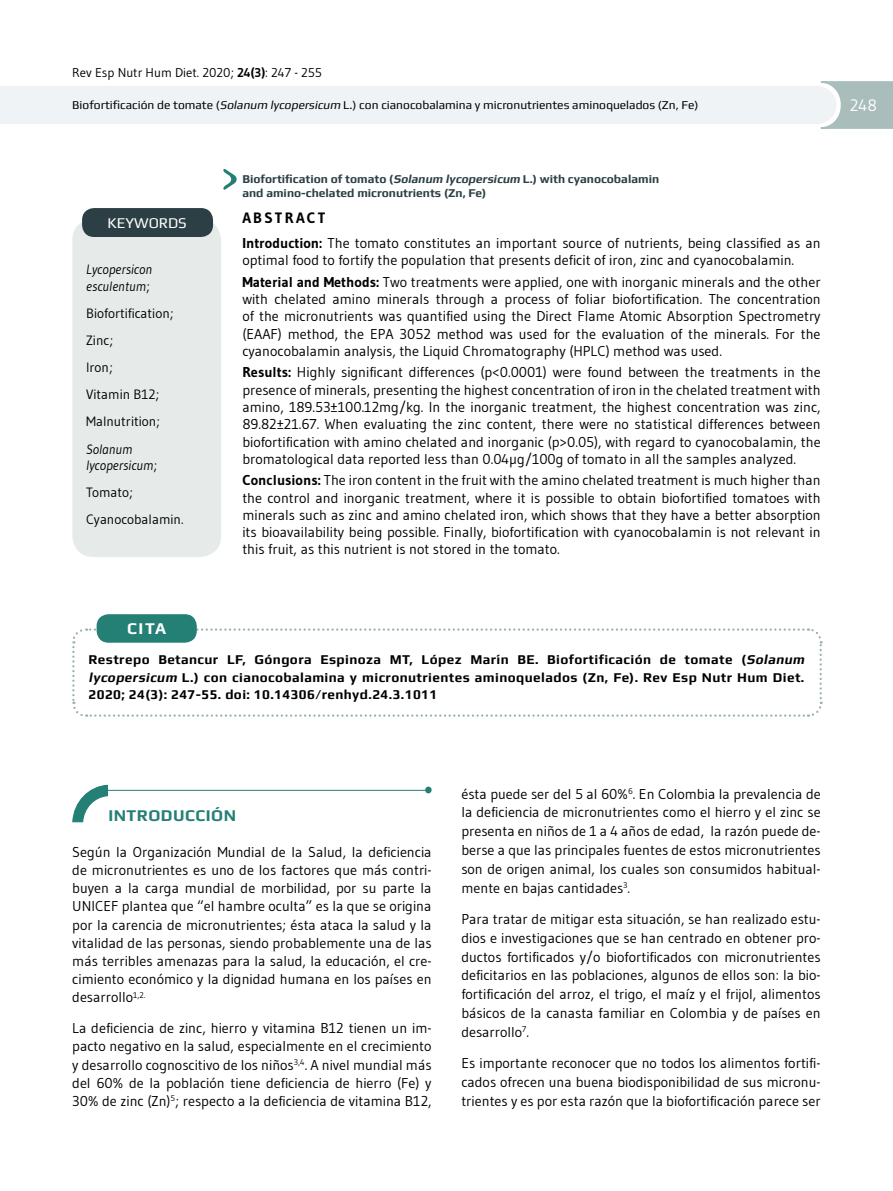
<style>
.page{position:relative;width:893px;height:1191px;background:#fff}
.page>*{position:absolute;margin:0;border:0;box-sizing:border-box;transform-origin:0 0}
.t1{font:700 16.5px "Play";letter-spacing:.03em;color:#247f74}
.t2{font:700 16.5px "Play";color:#fff}
.t3{font:16.5px "Gudea";color:#fff}
.t4{font:15px "Play";color:#fff}
.t5{font:700 15px "Gudea";letter-spacing:.15em;color:#000}
.t6{font:14.25px/17.2px "Gudea";color:#000;text-align:justify}
.t7{font:700 13.5px/17.2px "Play";letter-spacing:.03em;color:#000}
.t8{font:13.5px/27.2px "Gudea";color:#000}
.t9{font:italic 13.5px/16.5px "Gudea";color:#000}
.t10{font:12.75px "Gudea";color:#000}
.t11{font:700 12px/14.4px "Play";color:#2b3f45}
.t12{font:12px "Play";color:#000}
.s1{font-weight:700}
.s2{font-style:italic}
.s3{font-style:normal}
</style>
<div class="page">
<div style="left:72px;top:219px;width:149px;height:338px;background:#e6eae9;border-radius:21px"></div>
<div style="left:82px;top:208px;width:131px;height:29px;background:#2b3f45;border-radius:12px"></div>
<svg style="left:223px;top:169px;width:14px;height:21px"></svg>
<svg style="left:0;top:81px;width:893px;height:48px"></svg>
<svg style="left:72px;top:627px;width:751px;height:90px"></svg>
<div style="left:97px;top:614px;width:100px;height:28px;background:#247f74;border-radius:12px"></div>
<hr style="left:101px;top:790px;width:325px;height:1px;background:#247f74">
<div style="left:425px;top:786px;width:7px;height:7px;background:#247f74;border-radius:50%"></div>
<svg style="left:72px;top:784px;width:37px;height:39px"></svg>
<p class="t10" style="left:72px;top:65px;width:251px">Rev Esp Nutr Hum Diet. 2020; <span class="s1">24(3)</span>: 247 - 255</p>
<p class="t12" style="left:72px;top:97px;width:628px">Biofortificación de tomate (<span class="s2">Solanum lycopersicum</span>L.) con cianocobalamina y micronutrientes aminoquelados (Zn, Fe)</p>
<p class="t3" style="left:850px;top:95px;width:29px">248</p>
<p class="t4" style="left:108px;top:214px;width:81px">KEYWORDS</p>
<p class="t9" style="left:86px;top:261px;width:68px">Lycopersicon esculentum<span class="s3">;</span></p>
<p class="t8" style="left:86px;top:299px;width:89px">Biofortification;<br>Zinc;<br>Iron;<br>Vitamin B12;<br>Malnutrition;</p>
<p class="t9" style="left:86px;top:440px;width:73px">Solanum lycopersicum<span class="s3">;</span></p>
<p class="t8" style="left:86px;top:478px;width:99px">Tomato;<br>Cyanocobalamin.</p>
<p class="t2" style="left:127px;top:619px;width:41px">CITA</p>
<p class="t11" style="left:242px;top:171px;width:418px">Biofortification of tomato (<span class="s2">Solanum lycopersicum</span> L.) with cyanocobalamin and amino-chelated micronutrients (Zn, Fe)</p>
<p class="t5" style="left:242px;top:208px;width:85px">ABSTRACT</p>
<p class="t6" style="left:242px;top:234px;width:580px"><span class="s1">Introduction:</span> The tomato constitutes an important source of nutrients, being classified as an optimal food to fortify the population that presents deficit of iron, zinc and cyanocobalamin.</p>
<p class="t6" style="left:242px;top:273px;width:580px"><span class="s1">Material and Methods:</span> Two treatments were applied, one with inorganic minerals and the other with chelated amino minerals through a process of foliar biofortification. The concentration of the micronutrients was quantified using the Direct Flame Atomic Absorption Spectrometry (EAAF) method, the EPA 3052 method was used for the evaluation of the minerals. For the cyanocobalamin analysis, the Liquid Chromatography (HPLC) method was used.</p>
<p class="t6" style="left:242px;top:364px;width:580px"><span class="s1">Results:</span> Highly significant differences (p&lt;0.0001) were found between the treatments in the presence of minerals, presenting the highest concentration of iron in the chelated treatment with amino, 189.53±100.12mg/kg. In the inorganic treatment, the highest concentration was zinc, 89.82±21.67. When evaluating the zinc content, there were no statistical differences between biofortification with amino chelated and inorganic (p&gt;0.05), with regard to cyanocobalamin, the bromatological data reported less than 0.04μg/100g of tomato in all the samples analyzed.</p>
<p class="t6" style="left:242px;top:471px;width:580px"><span class="s1">Conclusions:</span> The iron content in the fruit with the amino chelated treatment is much higher than the control and inorganic treatment, where it is possible to obtain biofortified tomatoes with minerals such as zinc and amino chelated iron, which shows that they have a better absorption its bioavailability being possible. Finally, biofortification with cyanocobalamin is not relevant in this fruit, as this nutrient is not stored in the tomato.</p>
<p class="t7" style="left:89px;top:651px;width:720px">Restrepo Betancur LF, Góngora Espinoza MT, López Marín BE. Biofortificación de tomate (<span class="s2">Solanum lycopersicum</span> L.) con cianocobalamina y micronutrientes aminoquelados (Zn, Fe). Rev Esp Nutr Hum Diet.<br>2020; 24(3): 247-55. doi: 10.14306/renhyd.24.3.1011</p>
<p class="t1" style="left:108px;top:805px;width:129px">INTRODUCCIÓN</p>
<p class="t6" style="left:72px;top:842px;width:361px;line-height:18.1px">Según la Organización Mundial de la Salud, la deficiencia de micronutrientes es uno de los factores que más contri&shy;buyen a la carga mundial de morbilidad, por su parte la UNICEF plantea que “el hambre oculta” es la que se origina por la carencia de micronutrientes; ésta ataca la salud y la vitalidad de las personas, siendo probablemente una de las más terribles amenazas para la salud, la educación, el cre&shy;cimiento económico y la dignidad humana en los países en desarrollo<sup>1,2.</sup></p>
<p class="t6" style="left:72px;top:1019px;width:361px;line-height:18.1px">La deficiencia de zinc, hierro y vitamina B12 tienen un im&shy;pacto negativo en la salud, especialmente en el crecimiento y desarrollo cognoscitivo de los niños<sup>3,4</sup>. A nivel mundial más del 60% de la población tiene deficiencia de hierro (Fe) y 30% de zinc (Zn)<sup>5</sup>; respecto a la deficiencia de vitamina B12,</p>
<p class="t6" style="left:461px;top:784px;width:361px;line-height:18.8px">ésta puede ser del 5 al 60%<sup>6</sup>. En Colombia la prevalencia de la deficiencia de micronutrientes como el hierro y el zinc se presenta en niños de 1 a 4 años de edad, la razón puede de&shy;berse a que las principales fuentes de estos micronutrientes son de origen animal, los cuales son consumidos habitual&shy;mente en bajas cantidades<sup>3</sup>.</p>
<p class="t6" style="left:461px;top:909px;width:361px;line-height:18.8px">Para tratar de mitigar esta situación, se han realizado estu&shy;dios e investigaciones que se han centrado en obtener pro&shy;ductos fortificados y/o biofortificados con micronutrientes deficitarios en las poblaciones, algunos de ellos son: la bio&shy;fortificación del arroz, el trigo, el maíz y el frijol, alimentos básicos de la canasta familiar en Colombia y de países en desarrollo<sup>7</sup>.</p>
<p class="t6" style="left:461px;top:1053px;width:361px;line-height:18.8px">Es importante reconocer que no todos los alimentos fortifi&shy;cados ofrecen una buena biodisponibilidad de sus micronu&shy;trientes y es por esta razón que la biofortificación parece ser</p>
</div>
